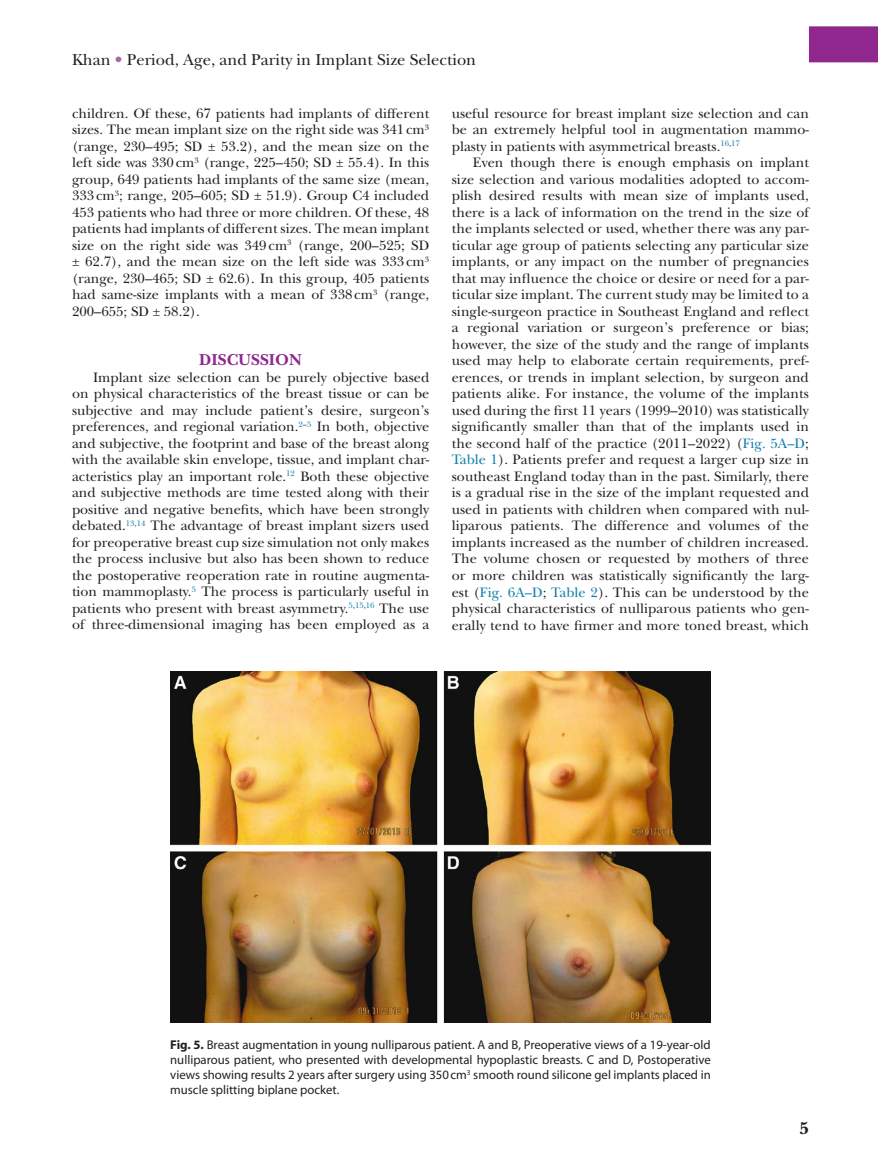
<style>
.page{position:relative;width:878px;height:1175px;background:#fff}
.page>*{position:absolute;margin:0;border:0;box-sizing:border-box;transform-origin:0 0}
.t1{font:700 18px "New Baskerville Std";color:#231f20}
.t2{font:16.5px "New Baskerville Std";color:#231f20}
.t3{font:700 16.5px "New Baskerville Std";color:#8f278f}
.t4{font:14.25px/16.5px "New Baskerville Std";color:#231f20;text-align:justify}
.t5{font:12.75px/15px "Myriad Pro";color:#231f20;text-align:justify}
.s1{color:#a866aa}
.s2{color:#0f7eac}
.s3{font-weight:700}
</style>
<div class="page">
<div style="left:808px;top:26px;width:70px;height:36px;background:#8f278f"></div>
<img style="left:170px;top:671px;width:540px;height:351px">
<p class="t2" style="left:72px;top:50px;width:405px">Khan <span class="s1">•</span> Period, Age, and Parity in Implant Size Selection</p>
<p class="t4" style="left:72px;top:105px;width:359px">children. Of these, 67 patients had implants of different sizes. The mean implant size on the right side was 341cm<sup>3 </sup>(range, 230–495; SD ± 53.2), and the mean size on the left side was 330cm<sup>3</sup> (range, 225–450; SD ± 55.4). In this group, 649 patients had implants of the same size (mean, 333cm<sup>3</sup>; range, 205–605; SD ± 51.9). Group C4 included 453 patients who had three or more children. Of these, 48 patients had implants of different sizes. The mean implant size on the right side was 349cm<sup>3</sup> (range, 200–525; SD ± 62.7), and the mean size on the left side was 333cm<sup>3 </sup>(range, 230–465; SD ± 62.6). In this group, 405 patients had same-size implants with a mean of 338cm<sup>3</sup> (range, 200–655; SD ± 58.2).</p>
<p class="t3" style="left:199px;top:350px;width:104px">DISCUSSION</p>
<p class="t4" style="left:72px;top:369px;width:359px;text-indent:21px">Implant size selection can be purely objective based on physical characteristics of the breast tissue or can be subjective and may include patient’s desire, surgeon’s preferences, and regional variation.<sup>2</sup><sup>–</sup><sup>5</sup> In both, objective and subjective, the footprint and base of the breast along with the available skin envelope, tissue, and implant char&shy;acteristics play an important role.<sup>12</sup> Both these objective and subjective methods are time tested along with their positive and negative benefits, which have been strongly debated.<sup>13</sup><sup>,</sup><sup>14</sup> The advantage of breast implant sizers used for preoperative breast cup size simulation not only makes the process inclusive but also has been shown to reduce the postoperative reoperation rate in routine augmenta&shy;tion mammoplasty.<sup>5</sup> The process is particularly useful in patients who present with breast asymmetry.<sup>5</sup><sup>,</sup><sup>15</sup><sup>,</sup><sup>16</sup> The use of three-dimensional imaging has been employed as a</p>
<p class="t4" style="left:452px;top:105px;width:359px">useful resource for breast implant size selection and can be an extremely helpful tool in augmentation mammo&shy;plasty in patients with asymmetrical breasts.<sup>16</sup><sup>,</sup><sup>17</sup></p>
<p class="t4" style="left:451px;top:154px;width:359px;text-indent:21px">Even though there is enough emphasis on implant size selection and various modalities adopted to accom&shy;plish desired results with mean size of implants used, there is a lack of information on the trend in the size of the implants selected or used, whether there was any par&shy;ticular age group of patients selecting any particular size implants, or any impact on the number of pregnancies that may influence the choice or desire or need for a par&shy;ticular size implant. The current study may be limited to a single-surgeon practice in Southeast England and reflect a regional variation or surgeon’s preference or bias; however, the size of the study and the range of implants used may help to elaborate certain requirements, pref&shy;erences, or trends in implant selection, by surgeon and patients alike. For instance, the volume of the implants used during the first 11 years (1999–2010) was statistically significantly smaller than that of the implants used in the second half of the practice (2011–2022) (<span class="s2">Fig. 5A–D</span>; <span class="s2">Table 1</span>). Patients prefer and request a larger cup size in southeast England today than in the past. Similarly, there is a gradual rise in the size of the implant requested and used in patients with children when compared with nul&shy;liparous patients. The difference and volumes of the implants increased as the number of children increased.<br>The volume chosen or requested by mothers of three or more children was statistically significantly the larg&shy;est (<span class="s2">Fig. 6A–D</span>; <span class="s2">Table 2</span>). This can be understood by the physical characteristics of nulliparous patients who gen&shy;erally tend to have firmer and more toned breast, which</p>
<p class="t5" style="left:170px;top:1037px;width:542px"><span class="s3">Fig. 5.</span> Breast augmentation in young nulliparous patient. A and B, Preoperative views of a 19-year-old nulliparous patient, who presented with developmental hypoplastic breasts. C and D, Postoperative views showing results 2 years after surgery using 350cm<sup>3</sup> smooth round silicone gel implants placed in muscle splitting biplane pocket.</p>
<p class="t1" style="left:799px;top:1118px;width:11px">5</p>
</div>
